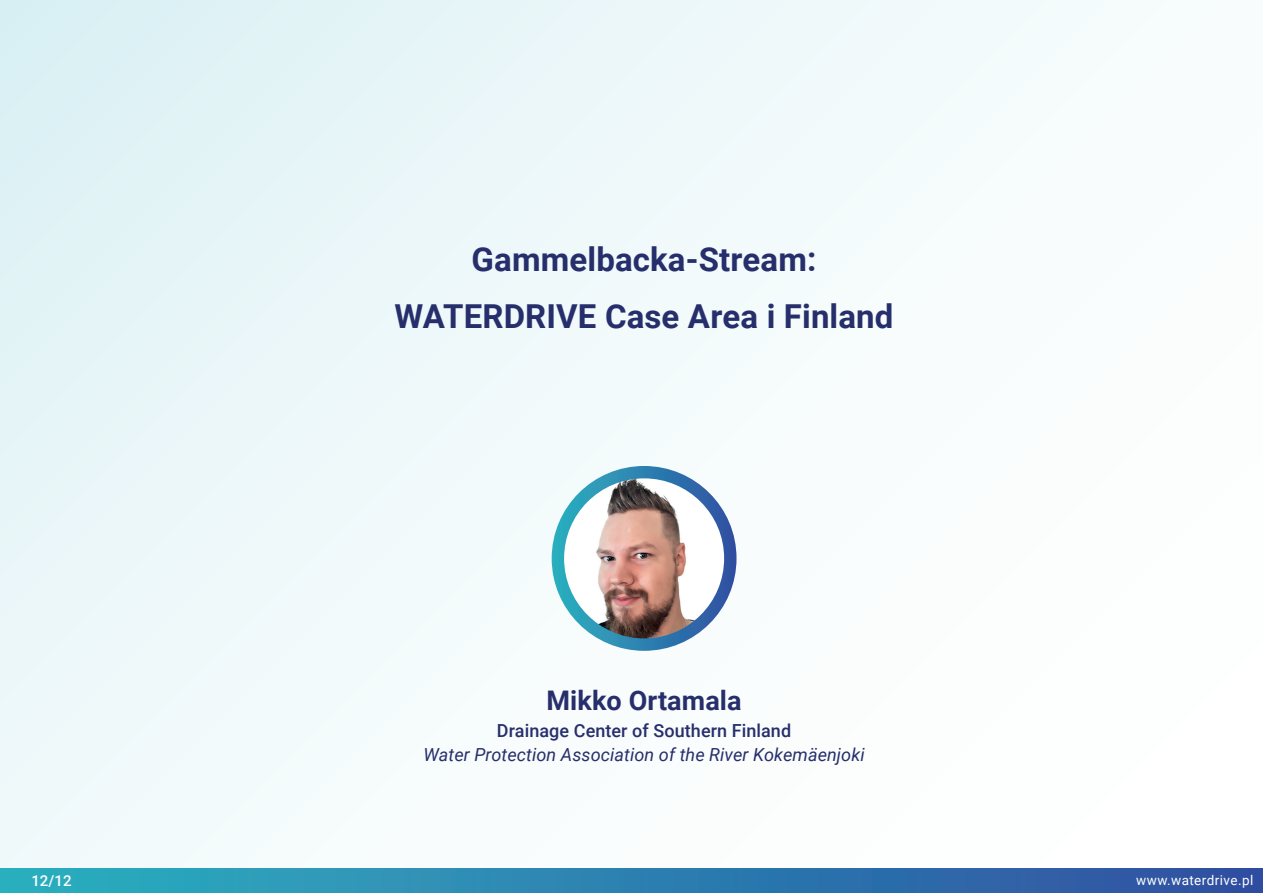
<style>
.page{position:relative;width:1263px;height:893px;background:#fff}
.page>*{position:absolute;margin:0;border:0;box-sizing:border-box;transform-origin:0 0}
.t1{font:700 33px/57px "Roboto";letter-spacing:.005em;color:#262f6b;text-align:center}
.t2{font:700 27px "Roboto";letter-spacing:.005em;color:#262f6b}
.t3{font:italic 18px "Roboto";letter-spacing:.005em;color:#262f6b}
.t4{font:500 18px "Roboto";letter-spacing:.005em;color:#262f6b}
.t5{font:500 15px "Roboto";color:#fff}
.t6{font:13.5px "Roboto";letter-spacing:.03em;color:#fff}
</style>
<div class="page">
<div style="left:0;top:0;width:1263px;height:893px;background:linear-gradient(to right,#e7f5f8,#fefffe)"></div>
<div style="left:0;top:868px;width:1263px;height:25px;background:linear-gradient(to right,#2bb2c0,#2f4ea1)"></div>
<svg style="left:552px;top:466px;width:184px;height:185px;background:#3182b0"></svg>
<img style="left:564px;top:478px;width:160px;height:160px;border-radius:80px">
<h1 class="t1" style="left:395px;top:230px;width:500px">Gammelbacka-Stream:<br>WATERDRIVE Case Area i Finland</h1>
<h2 class="t2" style="left:546px;top:682px;width:197px">Mikko Ortamala</h2>
<p class="t4" style="left:497px;top:718px;width:296px">Drainage Center of Southern Finland</p>
<p class="t3" style="left:424px;top:742px;width:443px">Water Protection Association of the River Kokemäenjoki</p>
<p class="t5" style="left:31px;top:870px;width:42px">12/12</p>
<p class="t6" style="left:1136px;top:871px;width:119px">www.waterdrive.pl</p>
</div>
